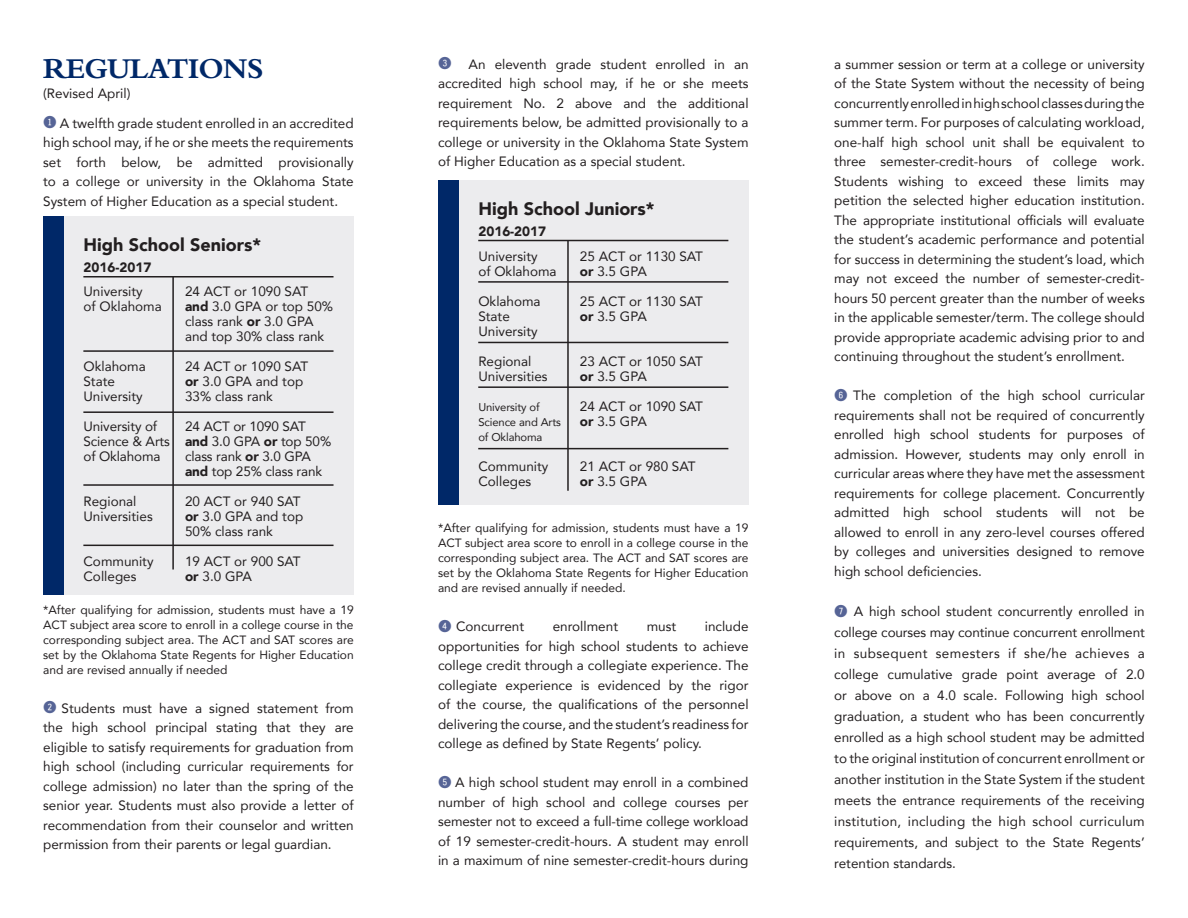
<style>
.page{position:relative;width:1188px;height:918px;background:#fff}
.page>*{position:absolute;margin:0;border:0;box-sizing:border-box;transform-origin:0 0}
.t1{font:700 30px "Bembo";letter-spacing:-.02em;color:#002868}
.t2{font:900 18px "Avenir";color:#231f20}
.t3{font:13.5px/19.5px "Avenir";color:#231f20;text-align:justify}
.t4{font:900 13.5px "Avenir";color:#231f20}
.t5{font:12px/15px "Avenir";color:#231f20;text-align:justify}
.t6{font:11.25px "Avenir";letter-spacing:-.01em;color:#231f20}
.s1{font-family:"Fyra Numeric Circle Closed";font-size:16.5px;color:#566496}
.s2{font-weight:900}
</style>
<div class="page">
<div style="left:62px;top:216px;width:292px;height:378px;background:#ececee"></div>
<div style="left:43px;top:216px;width:20px;height:378px;background:#002868"></div>
<hr style="left:83px;top:276px;width:251px;height:2px;background:#231f20">
<hr style="left:83px;top:350px;width:251px;height:2px;background:#231f20">
<hr style="left:83px;top:411px;width:251px;height:2px;background:#231f20">
<hr style="left:83px;top:484px;width:251px;height:2px;background:#231f20">
<hr style="left:83px;top:545px;width:251px;height:1px;background:#231f20">
<hr style="left:172px;top:277px;width:2px;height:293px;background:#231f20">
<div style="left:457px;top:180px;width:291px;height:325px;background:#ececee"></div>
<div style="left:438px;top:180px;width:20px;height:325px;background:#002868"></div>
<hr style="left:478px;top:240px;width:250px;height:1px;background:#231f20">
<hr style="left:478px;top:281px;width:250px;height:2px;background:#231f20">
<hr style="left:478px;top:342px;width:250px;height:1px;background:#231f20">
<hr style="left:478px;top:386px;width:250px;height:2px;background:#231f20">
<hr style="left:478px;top:448px;width:250px;height:1px;background:#231f20">
<hr style="left:567px;top:241px;width:2px;height:250px;background:#231f20">
<p class="t1" style="left:43px;top:52px;width:222px">REGULATIONS</p>
<p class="t3" style="left:43px;top:83px;width:89px">(Revised April)</p>
<p class="t3" style="left:43px;top:113px;width:312px"><span class="s1">1</span> A twelfth grade student enrolled in an accredited high school may, if he or she meets the requirements set forth below, be admitted provisionally to a college or university in the Oklahoma State System of Higher Education as a special student.</p>
<p class="t2" style="left:83px;top:229px;width:179px">High School Seniors*</p>
<p class="t4" style="left:83px;top:256px;width:69px">2016-2017</p>
<p class="t3" style="left:83px;top:281px;width:61px">University</p>
<p class="t3" style="left:83px;top:296px;width:80px">of Oklahoma</p>
<p class="t3" style="left:185px;top:283px;width:150px;line-height:15px;text-align:left">24 ACT or 1090 SAT <span class="s2">and</span> 3.0 GPA or top 50% class rank <span class="s2">or</span> 3.0 GPA and top 30% class rank</p>
<p class="t3" style="left:185px;top:356px;width:125px">24 ACT or 1090 SAT</p>
<p class="t3" style="left:185px;top:371px;width:120px"><span class="s2">or</span> 3.0 GPA and top</p>
<p class="t3" style="left:185px;top:386px;width:90px">33% class rank</p>
<p class="t3" style="left:185px;top:416px;width:122px">24 ACT or 1090 SAT</p>
<p class="t3" style="left:185px;top:433px;width:148px;line-height:15px;text-align:left"><span class="s2">and</span> 3.0 GPA <span class="s2">or</span> top 50% class rank <span class="s2">or</span> 3.0 GPA <span class="s2">and</span> top 25% class rank</p>
<p class="t3" style="left:185px;top:491px;width:117px">20 ACT or 940 SAT</p>
<p class="t3" style="left:185px;top:506px;width:120px"><span class="s2">or</span> 3.0 GPA and top</p>
<p class="t3" style="left:185px;top:521px;width:90px">50% class rank</p>
<p class="t3" style="left:185px;top:551px;width:117px">19 ACT or 900 SAT</p>
<p class="t3" style="left:185px;top:566px;width:69px"><span class="s2">or</span> 3.0 GPA</p>
<p class="t3" style="left:83px;top:358px;width:64px;line-height:15px">Oklahoma<br>State</p>
<p class="t3" style="left:83px;top:386px;width:61px">University</p>
<p class="t3" style="left:83px;top:416px;width:75px">University of</p>
<p class="t3" style="left:83px;top:431px;width:88px">Science &amp; Arts</p>
<p class="t3" style="left:83px;top:446px;width:78px">of Oklahoma</p>
<p class="t3" style="left:83px;top:491px;width:55px">Regional</p>
<p class="t3" style="left:83px;top:506px;width:71px">Universities</p>
<p class="t3" style="left:83px;top:553px;width:72px;line-height:15px">Community<br>Colleges</p>
<p class="t5" style="left:43px;top:602px;width:312px">*After qualifying for admission, students must have a 19<br>ACT subject area score to enroll in a college course in the corresponding subject area. The ACT and SAT scores are set by the Oklahoma State Regents for Higher Education and are revised annually if needed</p>
<p class="t3" style="left:43px;top:698px;width:312px"><span class="s1">2</span> Students must have a signed statement from the high school principal stating that they are eligible to satisfy requirements for graduation from high school (including curricular requirements for college admission) no later than the spring of the senior year. Students must also provide a letter of recommendation from their counselor and written permission from their parents or legal guardian.</p>
<p class="t3" style="left:438px;top:54px;width:312px"><span class="s1">3</span> An eleventh grade student enrolled in an accredited high school may, if he or she meets requirement No. 2 above and the additional requirements below, be admitted provisionally to a college or university in the Oklahoma State System of Higher Education as a special student.</p>
<p class="t2" style="left:478px;top:193px;width:178px">High School Juniors*</p>
<p class="t4" style="left:478px;top:220px;width:69px">2016-2017</p>
<p class="t3" style="left:478px;top:246px;width:61px">University</p>
<p class="t3" style="left:478px;top:261px;width:80px">of Oklahoma</p>
<p class="t3" style="left:478px;top:293px;width:64px;line-height:15px">Oklahoma<br>State</p>
<p class="t3" style="left:478px;top:321px;width:61px">University</p>
<p class="t3" style="left:478px;top:351px;width:55px">Regional</p>
<p class="t3" style="left:478px;top:366px;width:71px">Universities</p>
<p class="t6" style="left:478px;top:398px;width:63px">University of</p>
<p class="t6" style="left:478px;top:413px;width:84px">Science and Arts</p>
<p class="t6" style="left:478px;top:428px;width:66px">of Oklahoma</p>
<p class="t3" style="left:478px;top:458px;width:72px;line-height:15px">Community<br>Colleges</p>
<p class="t3" style="left:580px;top:246px;width:125px">25 ACT or 1130 SAT</p>
<p class="t3" style="left:580px;top:261px;width:69px"><span class="s2">or</span> 3.5 GPA</p>
<p class="t3" style="left:580px;top:291px;width:125px">25 ACT or 1130 SAT</p>
<p class="t3" style="left:580px;top:306px;width:69px"><span class="s2">or</span> 3.5 GPA</p>
<p class="t3" style="left:580px;top:351px;width:125px">23 ACT or 1050 SAT</p>
<p class="t3" style="left:580px;top:366px;width:69px"><span class="s2">or</span> 3.5 GPA</p>
<p class="t3" style="left:580px;top:396px;width:125px">24 ACT or 1090 SAT</p>
<p class="t3" style="left:580px;top:411px;width:69px"><span class="s2">or</span> 3.5 GPA</p>
<p class="t3" style="left:580px;top:456px;width:117px">21 ACT or 980 SAT</p>
<p class="t3" style="left:580px;top:471px;width:69px"><span class="s2">or</span> 3.5 GPA</p>
<p class="t5" style="left:438px;top:520px;width:312px">*After qualifying for admission, students must have a 19<br>ACT subject area score to enroll in a college course in the corresponding subject area. The ACT and SAT scores are set by the Oklahoma State Regents for Higher Education and are revised annually if needed.</p>
<p class="t3" style="left:438px;top:616px;width:88px"><span class="s1">4</span> Concurrent</p>
<p class="t3" style="left:553px;top:616px;width:67px">enrollment</p>
<p class="t3" style="left:647px;top:616px;width:31px">must</p>
<p class="t3" style="left:438px;top:616px;width:312px;text-indent:267px">include opportunities for high school students to achieve college credit through a collegiate experience. The collegiate experience is evidenced by the rigor of the course, the qualifications of the personnel delivering the course, and the student’s readiness for college as defined by State Regents’ policy.</p>
<p class="t3" style="left:438px;top:772px;width:312px"><span class="s1">5</span> A high school student may enroll in a combined number of high school and college courses per semester not to exceed a full-time college workload of 19 semester-credit-hours. A student may enroll in a maximum of nine semester-credit-hours during</p>
<p class="t3" style="left:834px;top:54px;width:312px">a summer session or term at a college or university of the State System without the necessity of being concurrently enrolled in high school classes during the summer term. For purposes of calculating workload, one-half high school unit shall be equivalent to three semester-credit-hours of college work.<br>Students wishing to exceed these limits may petition the selected higher education institution.<br>The appropriate institutional officials will evaluate the student’s academic performance and potential for success in determining the student’s load, which may not exceed the number of semester-credit&shy;hours 50 percent greater than the number of weeks in the applicable semester/term. The college should provide appropriate academic advising prior to and continuing throughout the student’s enrollment.</p>
<p class="t3" style="left:834px;top:385px;width:312px"><span class="s1">6</span> The completion of the high school curricular requirements shall not be required of concurrently enrolled high school students for purposes of admission. However, students may only enroll in curricular areas where they have met the assessment requirements for college placement. Concurrently admitted high school students will not be allowed to enroll in any zero-level courses offered by colleges and universities designed to remove high school deficiencies.</p>
<p class="t3" style="left:834px;top:601px;width:312px;line-height:21px"><span class="s1">7</span> A high school student concurrently enrolled in college courses may continue concurrent enrollment in subsequent semesters if she/he achieves a college cumulative grade point average of 2.0 or above on a 4.0 scale. Following high school graduation, a student who has been concurrently enrolled as a high school student may be admitted to the original institution of concurrent enrollment or another institution in the State System if the student meets the entrance requirements of the receiving institution, including the high school curriculum requirements, and subject to the State Regents’ retention standards.</p>
</div>
